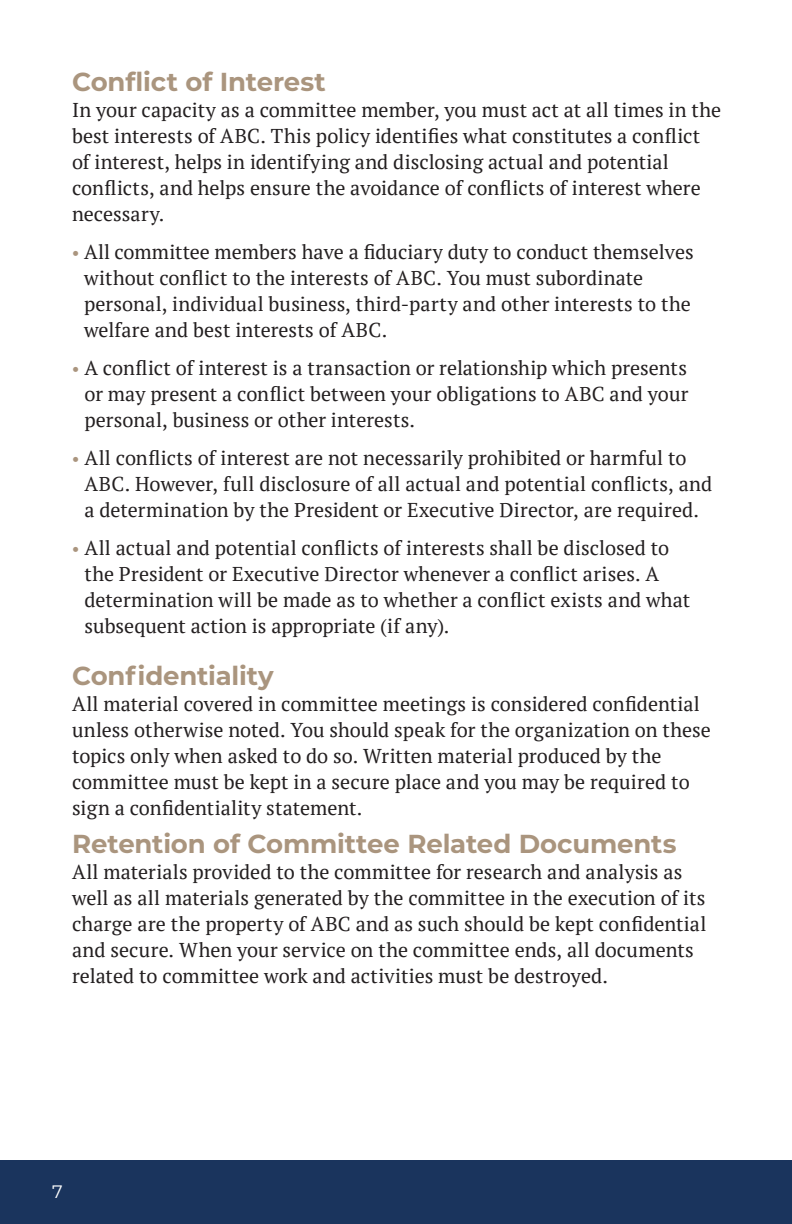
<style>
.page{position:relative;width:792px;height:1224px;background:#fff}
.page>*{position:absolute;margin:0;border:0;box-sizing:border-box;transform-origin:0 0}
.t1{font:700 26px "Montserrat";letter-spacing:-.005em;color:#aa957e}
.t2{font:20px/26px "PT Serif";color:#231f20}
.t3{font:18px "Montserrat";color:#fff}
.s1{font-family:"Montserrat";font-weight:700;color:#aa957e}
</style>
<div class="page">
<div style="left:0;top:1160px;width:792px;height:64px;background:#1a345d"></div>
<h1 class="t1" style="left:72px;top:63px;width:255px">Conflict of Interest</h1>
<p class="t2" style="left:72px;top:97px;width:651px">In your capacity as a committee member, you must act at all times in the best interests of ABC. This policy identifies what constitutes a conflict of interest, helps in identifying and disclosing actual and potential conflicts, and helps ensure the avoidance of conflicts of interest where necessary.</p>
<p class="t2" style="left:84px;top:239px;width:611px;text-indent:-12px"><span class="s1">•</span> All committee members have a fiduciary duty to conduct themselves without conflict to the interests of ABC. You must subordinate personal, individual business, third-party and other interests to the welfare and best interests of ABC.</p>
<p class="t2" style="left:84px;top:355px;width:606px;text-align:justify;text-indent:-12px"><span class="s1">•</span> A conflict of interest is a transaction or relationship which presents or may present a conflict between your obligations to ABC and your personal, business or other interests.</p>
<p class="t2" style="left:84px;top:445px;width:629px;text-indent:-12px"><span class="s1">•</span> All conflicts of interest are not necessarily prohibited or harmful to<br>ABC. However, full disclosure of all actual and potential conflicts, and a determination by the President or Executive Director, are required.</p>
<p class="t2" style="left:84px;top:535px;width:607px;text-indent:-12px"><span class="s1">•</span> All actual and potential conflicts of interests shall be disclosed to the President or Executive Director whenever a conflict arises. A determination will be made as to whether a conflict exists and what subsequent action is appropriate (if any).</p>
<h1 class="t1" style="left:72px;top:657px;width:203px">Confidentiality</h1>
<p class="t2" style="left:72px;top:691px;width:641px">All material covered in committee meetings is considered confidential unless otherwise noted. You should speak for the organization on these topics only when asked to do so. Written material produced by the committee must be kept in a secure place and you may be required to sign a confidentiality statement.</p>
<h1 class="t1" style="left:72px;top:825px;width:606px">Retention of Committee Related Documents</h1>
<p class="t2" style="left:72px;top:859px;width:636px">All materials provided to the committee for research and analysis as well as all materials generated by the committee in the execution of its charge are the property of ABC and as such should be kept confidential and secure. When your service on the committee ends, all documents related to committee work and activities must be destroyed.</p>
<p class="t3" style="left:52px;top:1179px;width:12px">7</p>
</div>
